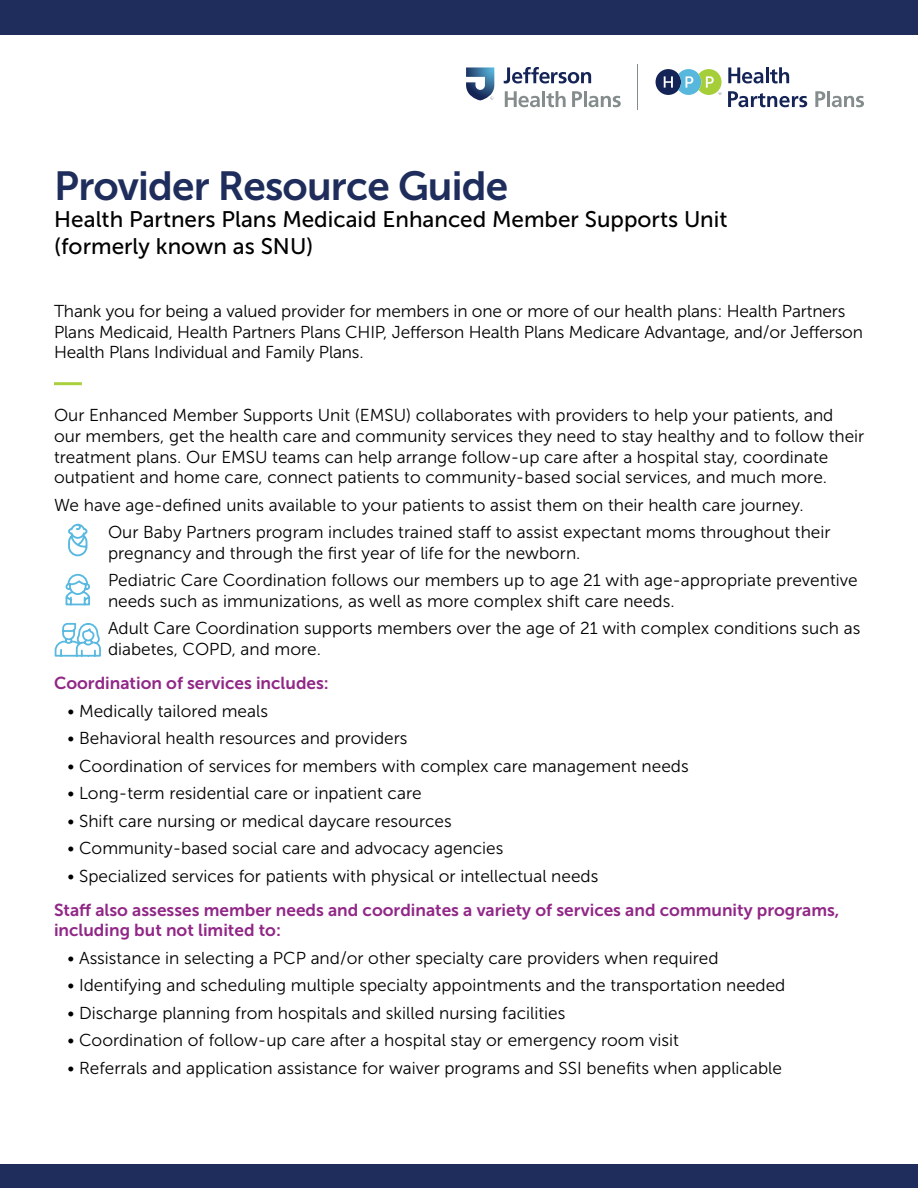
<style>
.page{position:relative;width:918px;height:1188px;background:#fff}
.page>*{position:absolute;margin:0;border:0;box-sizing:border-box;transform-origin:0 0}
.t1{font:40.5px "Museo Sans 700";letter-spacing:-.02em;color:#1e2d5b}
.t2{font:22.5px/27px "Museo Sans 500";color:#000}
.t3{font:17.25px/20.7px "Museo Sans 300";color:#000}
.t4{font:17.25px/20.7px "Museo Sans 700";color:#912787}
</style>
<div class="page">
<div style="left:0;top:0;width:918px;height:34px;background:#1e2d5b"></div>
<hr style="left:54px;top:382px;width:28px;height:3px;background:#aad03f">
<hr style="left:637px;top:64px;width:1px;height:46px;background:#848d8c">
<svg style="left:504px;top:67px;width:87px;height:16px"></svg>
<svg style="left:546px;top:91px;width:20px;height:16px"></svg>
<hr style="left:542px;top:91px;width:3px;height:16px;background:#848d8c">
<hr style="left:584px;top:91px;width:3px;height:16px;background:#848d8c">
<svg style="left:589px;top:96px;width:32px;height:11px"></svg>
<svg style="left:505px;top:91px;width:35px;height:16px"></svg>
<svg style="left:572px;top:91px;width:10px;height:16px"></svg>
<svg style="left:466px;top:67px;width:28px;height:33px"></svg>
<svg style="left:770px;top:67px;width:19px;height:16px"></svg>
<hr style="left:766px;top:67px;width:3px;height:16px;background:#152456">
<svg style="left:728px;top:67px;width:35px;height:16px"></svg>
<hr style="left:827px;top:91px;width:3px;height:16px;background:#848d8c">
<svg style="left:832px;top:96px;width:32px;height:11px"></svg>
<svg style="left:815px;top:91px;width:10px;height:16px"></svg>
<svg style="left:728px;top:91px;width:79px;height:16px"></svg>
<svg style="left:656px;top:69px;width:66px;height:26px"></svg>
<div style="left:0;top:1164px;width:918px;height:24px;background:#1e2d5b"></div>
<svg style="left:65px;top:573px;width:25px;height:33px"></svg>
<svg style="left:68px;top:523px;width:20px;height:34px"></svg>
<svg style="left:54px;top:623px;width:47px;height:34px"></svg>
<p class="t1" style="left:54px;top:164px;width:455px">Provider Resource Guide</p>
<p class="t2" style="left:54px;top:206px;width:675px">Health Partners Plans Medicaid Enhanced Member Supports Unit (formerly known as SNU)</p>
<p class="t3" style="left:54px;top:301px;width:811px">Thank you for being a valued provider for members in one or more of our health plans: Health Partners<br>Plans Medicaid, Health Partners Plans CHIP, Jefferson Health Plans Medicare Advantage, and/or Jefferson<br>Health Plans Individual and Family Plans.</p>
<p class="t3" style="left:54px;top:405px;width:812px">Our Enhanced Member Supports Unit (EMSU) collaborates with providers to help your patients, and our members, get the health care and community services they need to stay healthy and to follow their treatment plans. Our EMSU teams can help arrange follow-up care after a hospital stay, coordinate outpatient and home care, connect patients to community-based social services, and much more.</p>
<p class="t3" style="left:54px;top:495px;width:751px">We have age-defined units available to your patients to assist them on their health care journey.</p>
<p class="t3" style="left:108px;top:522px;width:724px">Our Baby Partners program includes trained staff to assist expectant moms throughout their pregnancy and through the first year of life for the newborn.</p>
<p class="t3" style="left:108px;top:570px;width:751px">Pediatric Care Coordination follows our members up to age 21 with age-appropriate preventive needs such as immunizations, as well as more complex shift care needs.</p>
<p class="t3" style="left:108px;top:618px;width:754px">Adult Care Coordination supports members over the age of 21 with complex conditions such as diabetes, COPD, and more.</p>
<p class="t4" style="left:54px;top:673px;width:276px">Coordination of services includes:</p>
<p class="t3" style="left:68px;top:701px;width:202px">• Medically tailored meals</p>
<p class="t3" style="left:68px;top:728px;width:341px">• Behavioral health resources and providers</p>
<p class="t3" style="left:68px;top:756px;width:623px">• Coordination of services for members with complex care management needs</p>
<p class="t3" style="left:68px;top:783px;width:356px">• Long-term residential care or inpatient care</p>
<p class="t3" style="left:68px;top:810px;width:386px">• Shift care nursing or medical daycare resources</p>
<p class="t3" style="left:68px;top:838px;width:437px">• Community-based social care and advocacy agencies</p>
<p class="t3" style="left:68px;top:865px;width:532px">• Specialized services for patients with physical or intellectual needs</p>
<p class="t4" style="left:54px;top:899px;width:787px">Staff also assesses member needs and coordinates a variety of services and community programs, including but not limited to:</p>
<p class="t3" style="left:68px;top:948px;width:653px">• Assistance in selecting a PCP and/or other specialty care providers when required</p>
<p class="t3" style="left:68px;top:975px;width:719px">• Identifying and scheduling multiple specialty appointments and the transportation needed</p>
<p class="t3" style="left:68px;top:1003px;width:499px">• Discharge planning from hospitals and skilled nursing facilities</p>
<p class="t3" style="left:68px;top:1030px;width:613px">• Coordination of follow-up care after a hospital stay or emergency room visit</p>
<p class="t3" style="left:68px;top:1058px;width:716px">• Referrals and application assistance for waiver programs and SSI benefits when applicable</p>
</div>
